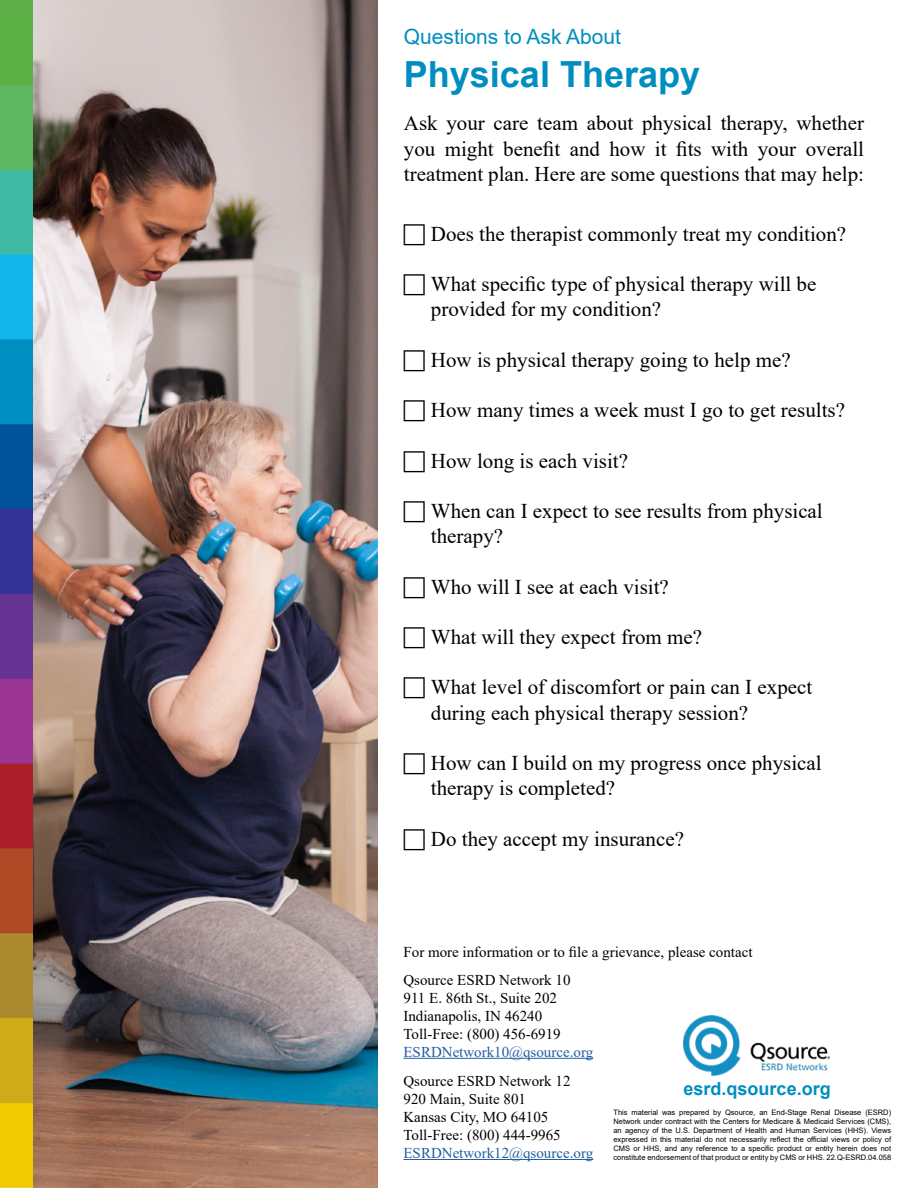
<style>
.page{position:relative;width:918px;height:1188px;background:#fff}
.page>*{position:absolute;margin:0;border:0;box-sizing:border-box;transform-origin:0 0}
.t1{font:700 36px "Arial";color:#008ec0}
.t2{font:21px/25.2px "Times New Roman";color:#000}
.t3{font:21px "Arial";color:#008ec0}
.t4{font:700 18px "Arial";color:#008ec0}
.t5{font:15px/18px "Times New Roman";color:#000}
.t6{font:15px "Times New Roman";color:#215e9e}
.t7{font:7.5px/9px "Arial";color:#000;text-align:justify}
</style>
<div class="page">
<hr style="left:404px;top:1058px;width:189px;height:1px;background:#215e9e">
<hr style="left:404px;top:1159px;width:189px;height:1px;background:#215e9e">
<img style="left:32px;top:0;width:346px;height:1188px">
<img style="left:0;top:0;width:32px;height:1188px">
<img style="left:684px;top:1015px;width:145px;height:61px">
<p class="t3" style="left:404px;top:22px;width:219px">Questions to Ask About</p>
<h1 class="t1" style="left:404px;top:49px;width:298px">Physical Therapy</h1>
<p class="t2" style="left:404px;top:110px;width:462px;text-align:justify">Ask your care team about physical therapy, whether you might benefit and how it fits with your overall treatment plan. Here are some questions that may help:</p>
<p class="t2" style="left:431px;top:220px;width:417px">Does the therapist commonly treat my condition?</p>
<p class="t2" style="left:431px;top:271px;width:387px">What specific type of physical therapy will be provided for my condition?</p>
<p class="t2" style="left:431px;top:346px;width:361px">How is physical therapy going to help me?</p>
<p class="t2" style="left:431px;top:397px;width:416px">How many times a week must I go to get results?</p>
<p class="t2" style="left:431px;top:447px;width:199px">How long is each visit?</p>
<p class="t2" style="left:431px;top:498px;width:393px">When can I expect to see results from physical therapy?</p>
<p class="t2" style="left:431px;top:573px;width:239px">Who will I see at each visit?</p>
<p class="t2" style="left:431px;top:624px;width:273px">What will they expect from me?</p>
<p class="t2" style="left:431px;top:674px;width:383px">What level of discomfort or pain can I expect during each physical therapy session?</p>
<p class="t2" style="left:431px;top:750px;width:392px">How can I build on my progress once physical therapy is completed?</p>
<p class="t2" style="left:431px;top:825px;width:255px">Do they accept my insurance?</p>
<p class="t5" style="left:404px;top:937px;width:351px;line-height:27.9px">For more information or to file a grievance, please contact<br>Qsource ESRD Network 10</p>
<p class="t5" style="left:404px;top:988px;width:159px">911 E. 86th St., Suite 202<br>Indianapolis, IN 46240<br>Toll-Free: (800) 456-6919</p>
<p class="t6" style="left:404px;top:1041px;width:191px">ESRDNetwork10@qsource.org</p>
<p class="t5" style="left:404px;top:1071px;width:169px">Qsource ESRD Network 12<br>920 Main, Suite 801<br>Kansas City, MO 64105<br>Toll-Free: (800) 444-9965</p>
<p class="t6" style="left:404px;top:1142px;width:191px">ESRDNetwork12@qsource.org</p>
<p class="t4" style="left:684px;top:1076px;width:149px">esrd.qsource.org</p>
<p class="t7" style="left:613px;top:1107px;width:279px">This material was prepared by Qsource, an End-Stage Renal Disease (ESRD)<br>Network under contract with the Centers for Medicare &amp; Medicaid Services (CMS), an agency of the U.S. Department of Health and Human Services (HHS). Views expressed in this material do not necessarily reflect the official views or policy of CMS or HHS, and any reference to a specific product or entity herein does not constitute endorsement of that product or entity by CMS or HHS. 22.Q-ESRD.04.058</p>
</div>
